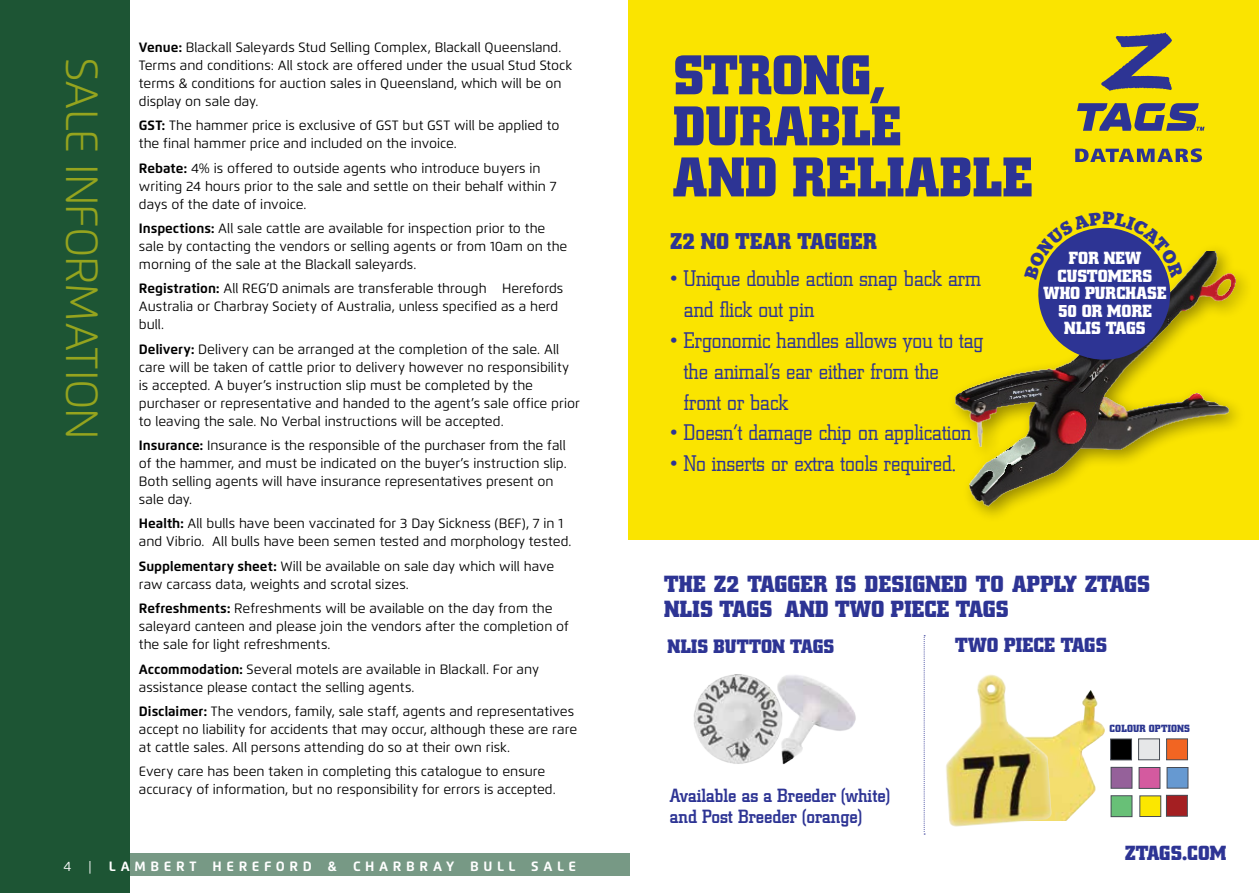
<style>
.page{position:relative;width:1259px;height:893px;background:#fff}
.page>*{position:absolute;margin:0;border:0;box-sizing:border-box;transform-origin:0 0}
.t1{font:700 55.2px/51px "City Pro";letter-spacing:.01em;color:#2d3494}
.t2{font:300 45px "Flexo";letter-spacing:-.025em;color:#95a41e}
.t3{font:700 23.1px/25.3px "City Pro";letter-spacing:.005em;color:#2d3494}
.t4{font:700 22.65px "City Pro";letter-spacing:.01em;color:#2d3494}
.t5{font:300 22.35px/30.9px "City Pro";color:#2d3494}
.t6{font:700 20.25px "City Pro";color:#2d3494}
.t7{font:700 19.2px "City Pro";color:#2d3494}
.t8{font:500 18.9px/21px "City Pro";color:#2d3494}
.t9{font:700 17.4px/17.4px "City Pro";letter-spacing:.005em;color:#fff;text-align:center}
.t10{font:13.5px/18px "Flexo";color:#000}
.t11{font:700 13.5px "Flexo";letter-spacing:.34em;color:#fff}
.t12{font:13.5px "Flexo";color:#fff}
.t13{font:700 10.35px "City Pro";letter-spacing:.02em;color:#2d3791}
.s1{font-weight:700}
</style>
<div class="page">
<div style="left:0;top:0;width:130px;height:893px;background:#1d5534"></div>
<div style="left:130px;top:853px;width:499px;height:23px;background:#779985"></div>
<div style="left:629px;top:0;width:630px;height:540px;background:#fae400"></div>
<div style="left:1110px;top:739px;width:21px;height:21px;background:#000"></div>
<div style="left:1110px;top:739px;width:21px;height:21px;border:1px solid #474c55"></div>
<div style="left:1138px;top:739px;width:21px;height:21px;background:#e6e7e8"></div>
<div style="left:1138px;top:739px;width:21px;height:21px;border:1px solid #474c55"></div>
<div style="left:1166px;top:739px;width:21px;height:21px;background:#f26522"></div>
<div style="left:1166px;top:739px;width:21px;height:21px;border:1px solid #474c55"></div>
<div style="left:1111px;top:796px;width:21px;height:21px;background:#68c077"></div>
<div style="left:1111px;top:796px;width:21px;height:21px;border:1px solid #474c55"></div>
<div style="left:1111px;top:767px;width:21px;height:21px;background:#95619a"></div>
<div style="left:1111px;top:767px;width:21px;height:21px;border:1px solid #474c55"></div>
<div style="left:1139px;top:796px;width:21px;height:20px;background:#fbe700"></div>
<div style="left:1139px;top:796px;width:22px;height:21px;border:1px solid #474c55"></div>
<div style="left:1166px;top:795px;width:21px;height:21px;background:#a41f22"></div>
<div style="left:1166px;top:795px;width:21px;height:21px;border:1px solid #474c55"></div>
<div style="left:1167px;top:767px;width:21px;height:21px;background:#6699d1"></div>
<div style="left:1167px;top:767px;width:21px;height:21px;border:1px solid #474c55"></div>
<div style="left:1139px;top:767px;width:21px;height:21px;background:#d45a9f"></div>
<div style="left:1139px;top:767px;width:21px;height:21px;border:1px solid #474c55"></div>
<img style="left:1056px;top:691px;width:48px;height:129px">
<svg style="left:946px;top:674px;width:110px;height:153px"></svg>
<img style="left:693px;top:674px;width:163px;height:91px">
<svg style="left:923px;top:635px;width:2px;height:200px"></svg>
<svg style="left:1075px;top:148px;width:127px;height:14px"></svg>
<svg style="left:1077px;top:103px;width:127px;height:28px"></svg>
<svg style="left:1101px;top:32px;width:71px;height:59px"></svg>
<img style="left:954px;top:251px;width:287px;height:266px">
<svg style="left:1024px;top:227px;width:159px;height:142px"></svg>
<h2 class="t2" style="left:109px;top:58px;width:384px;rotate:90deg">SALE INFORMATION</h2>
<p class="t10" style="left:139px;top:38px;width:435px"><span class="s1">Venue:</span> Blackall Saleyards Stud Selling Complex, Blackall Queensland.<br>Terms and conditions: All stock are offered under the usual Stud Stock terms &amp; conditions for auction sales in Queensland, which will be on display on sale day.</p>
<p class="t10" style="left:139px;top:116px;width:422px"><span class="s1">GST:</span> The hammer price is exclusive of GST but GST will be applied to the final hammer price and included on the invoice.</p>
<p class="t10" style="left:139px;top:159px;width:419px"><span class="s1">Rebate:</span> 4% is offered to outside agents who introduce buyers in writing 24 hours prior to the sale and settle on their behalf within 7 days of the date of invoice.</p>
<p class="t10" style="left:139px;top:219px;width:430px"><span class="s1">Inspections:</span> All sale cattle are available for inspection prior to the sale by contacting the vendors or selling agents or from 10am on the morning of the sale at the Blackall saleyards.</p>
<p class="t10" style="left:139px;top:280px;width:426px"><span class="s1">Registration:</span> All REG’D animals are transferable through Herefords<br>Australia or Charbray Society of Australia, unless specified as a herd bull.</p>
<p class="t10" style="left:139px;top:340px;width:442px"><span class="s1">Delivery:</span> Delivery can be arranged at the completion of the sale. All care will be taken of cattle prior to delivery however no responsibility is accepted. A buyer’s instruction slip must be completed by the purchaser or representative and handed to the agent’s sale office prior to leaving the sale. No Verbal instructions will be accepted.</p>
<p class="t10" style="left:139px;top:436px;width:429px"><span class="s1">Insurance:</span> Insurance is the responsible of the purchaser from the fall of the hammer, and must be indicated on the buyer’s instruction slip.<br>Both selling agents will have insurance representatives present on sale day.</p>
<p class="t10" style="left:139px;top:515px;width:434px"><span class="s1">Health:</span> All bulls have been vaccinated for 3 Day Sickness (BEF), 7 in 1 and Vibrio. All bulls have been semen tested and morphology tested.</p>
<p class="t10" style="left:139px;top:557px;width:417px"><span class="s1">Supplementary sheet:</span> Will be available on sale day which will have raw carcass data, weights and scrotal sizes.</p>
<p class="t10" style="left:139px;top:599px;width:431px"><span class="s1">Refreshments:</span> Refreshments will be available on the day from the saleyard canteen and please join the vendors after the completion of the sale for light refreshments.</p>
<p class="t10" style="left:139px;top:660px;width:402px"><span class="s1">Accommodation:</span> Several motels are available in Blackall. For any assistance please contact the selling agents.</p>
<p class="t10" style="left:139px;top:702px;width:440px"><span class="s1">Disclaimer:</span> The vendors, family, sale staff, agents and representatives accept no liability for accidents that may occur, although these are rare at cattle sales. All persons attending do so at their own risk.</p>
<p class="t10" style="left:139px;top:763px;width:418px">Every care has been taken in completing this catalogue to ensure accuracy of information, but no responsibility for errors is accepted.</p>
<p class="t12" style="left:63px;top:858px;width:10px">4</p>
<p class="t12" style="left:88px;top:858px;width:5px">|</p>
<p class="t11" style="left:109px;top:858px;width:469px">LAMBERT HEREFORD &amp; CHARBRAY BULL SALE</p>
<h1 class="t1" style="left:673px;top:49px;width:361px">STRONG,<br>DURABLE<br>AND RELIABLE</h1>
<h3 class="t4" style="left:670px;top:226px;width:208px">Z2 NO TEAR TAGGER</h3>
<h3 class="t5" style="left:684px;top:263px;width:299px;text-indent:-14px">• Unique double action snap back arm and flick out pin</h3>
<h3 class="t5" style="left:684px;top:324px;width:301px;text-indent:-14px">• Ergonomic handles allows you to tag the animal’s ear either from the<br>front or back</h3>
<h3 class="t5" style="left:670px;top:417px;width:302px">• Doesn’t damage chip on application</h3>
<h3 class="t5" style="left:670px;top:448px;width:287px">• No inserts or extra tools required.</h3>
<p class="t9" style="left:1068px;top:249px;width:74px">FOR NEW</p>
<p class="t9" style="left:1043px;top:267px;width:125px">CUSTOMERS<br>WHO PURCHASE<br>50 OR MORE<br>NLIS TAGS</p>
<h3 class="t3" style="left:664px;top:571px;width:487px">THE Z2 TAGGER IS DESIGNED TO APPLY ZTAGS<br>NLIS TAGS AND TWO PIECE TAGS</h3>
<h3 class="t7" style="left:667px;top:634px;width:168px">NLIS BUTTON TAGS</h3>
<h3 class="t6" style="left:955px;top:632px;width:153px">TWO PIECE TAGS</h3>
<h3 class="t8" style="left:670px;top:785px;width:222px">Available as a Breeder (white) and Post Breeder (orange)</h3>
<p class="t13" style="left:1109px;top:722px;width:82px">COLOUR OPTIONS</p>
<h3 class="t6" style="left:1125px;top:840px;width:102px">ZTAGS.COM</h3>
</div>
